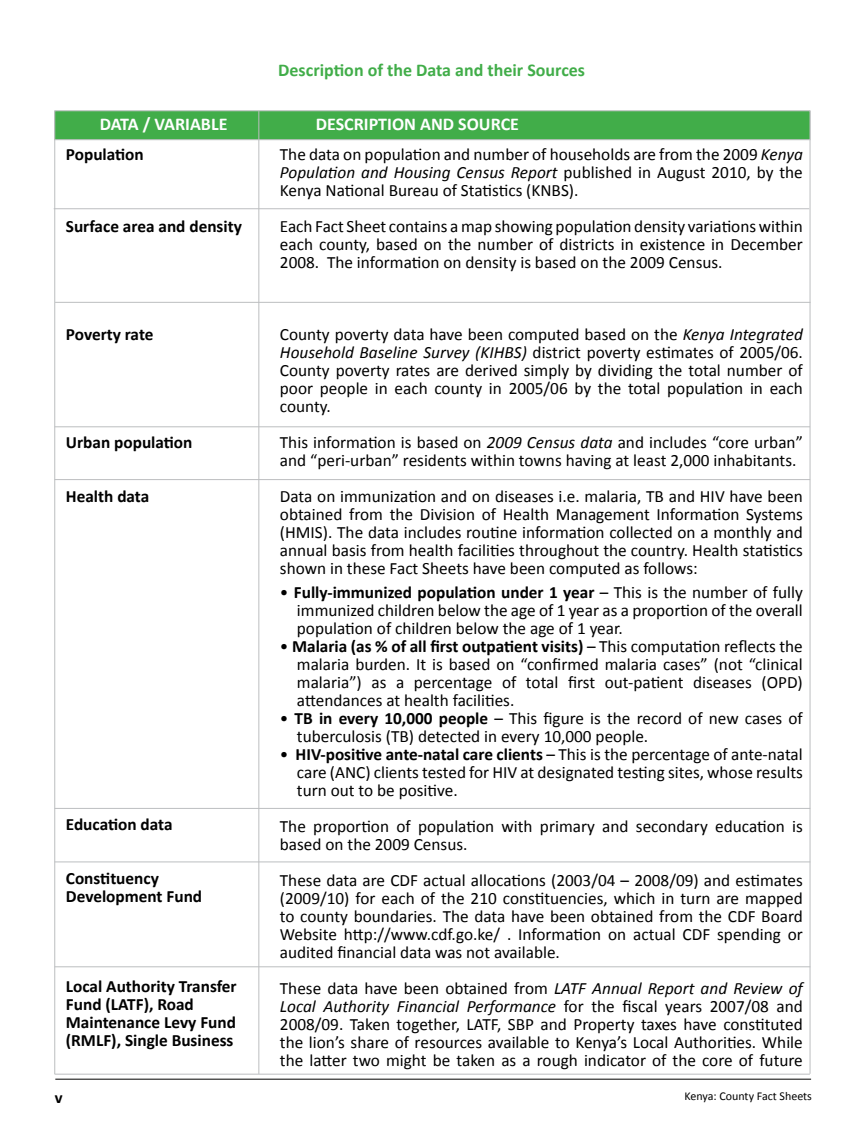
<style>
.page{position:relative;width:864px;height:1134px;background:#fff}
.page>*{position:absolute;margin:0;border:0;box-sizing:border-box;transform-origin:0 0}
.t1{font:700 18px "Calibri";color:#41ad49}
.t2{font:700 18px "Calibri";color:#fff}
.t3{font:17.25px/18px "Calibri";color:#000;text-align:justify}
.t4{font:700 17.25px/18px "Calibri";color:#000}
.t5{font:700 16.5px "Calibri";color:#000}
.t6{font:12px "Calibri";color:#000}
.s1{font-style:italic}
.s2{font-weight:700}
</style>
<div class="page">
<hr style="left:54px;top:111px;width:1px;height:963px;background:#bcbec0">
<hr style="left:810px;top:111px;width:1px;height:963px;background:#bcbec0">
<div style="left:55px;top:111px;width:755px;height:29px;background:#41ad49;border:1px solid #bcbec0"></div>
<hr style="left:259px;top:111px;width:1px;height:963px;background:#bcbec0">
<hr style="left:55px;top:427px;width:755px;height:1px;background:#bcbec0">
<hr style="left:55px;top:479px;width:755px;height:1px;background:#bcbec0">
<hr style="left:55px;top:808px;width:755px;height:1px;background:#bcbec0">
<hr style="left:55px;top:862px;width:755px;height:1px;background:#bcbec0">
<hr style="left:55px;top:967px;width:755px;height:1px;background:#bcbec0">
<hr style="left:55px;top:1074px;width:755px;height:1px;background:#bcbec0">
<hr style="left:55px;top:1079px;width:756px;height:1px;background:#000">
<hr style="left:55px;top:302px;width:756px;height:1px;background:#bcbec0">
<hr style="left:54px;top:208px;width:755px;height:1px;background:#bcbec0">
<p class="t1" style="left:278px;top:59px;width:308px">Description of the Data and their Sources</p>
<p class="t2" style="left:100px;top:113px;width:129px">DATA / VARIABLE</p>
<p class="t2" style="left:316px;top:113px;width:205px">DESCRIPTION AND SOURCE</p>
<p class="t4" style="left:66px;top:145px;width:79px">Population</p>
<p class="t4" style="left:66px;top:217px;width:178px">Surface area and density</p>
<p class="t4" style="left:66px;top:325px;width:89px">Poverty rate</p>
<p class="t4" style="left:66px;top:433px;width:128px">Urban population</p>
<p class="t4" style="left:66px;top:487px;width:85px">Health data</p>
<p class="t4" style="left:66px;top:816px;width:108px">Education data</p>
<p class="t4" style="left:66px;top:870px;width:138px">Constituency<br>Development Fund</p>
<p class="t4" style="left:66px;top:978px;width:172px">Local Authority Transfer<br>Fund (LATF), Road<br>Maintenance Levy Fund (RMLF), Single Business</p>
<p class="t3" style="left:280px;top:145px;width:524px">The data on population and number of households are from the 2009 <span class="s1">Kenya Population and Housing Census Report</span> published in August 2010, by the Kenya National Bureau of Statistics (KNBS).</p>
<p class="t3" style="left:280px;top:217px;width:525px">Each Fact Sheet contains a map showing population density variations within each county, based on the number of districts in existence in December 2008. The information on density is based on the 2009 Census.</p>
<p class="t3" style="left:280px;top:325px;width:524px">County poverty data have been computed based on the <span class="s1">Kenya Integrated Household Baseline Survey (KIHBS)</span> district poverty estimates of 2005/06.<br>County poverty rates are derived simply by dividing the total number of poor people in each county in 2005/06 by the total population in each county.</p>
<p class="t3" style="left:280px;top:433px;width:524px">This information is based on <span class="s1">2009 Census data</span> and includes “core urban” and “peri-urban” residents within towns having at least 2,000 inhabitants.</p>
<p class="t3" style="left:280px;top:487px;width:525px">Data on immunization and on diseases i.e. malaria, TB and HIV have been obtained from the Division of Health Management Information Systems (HMIS). The data includes routine information collected on a monthly and annual basis from health facilities throughout the country. Health statistics shown in these Fact Sheets have been computed as follows:</p>
<p class="t3" style="left:297px;top:583px;width:507px;text-indent:-17px">• <span class="s2">Fully-immunized population under 1 year</span> – This is the number of fully immunized children below the age of 1 year as a proportion of the overall population of children below the age of 1 year.</p>
<p class="t3" style="left:297px;top:637px;width:507px;text-indent:-17px">• <span class="s2">Malaria (as % of all first outpatient visits)</span> – This computation reflects the malaria burden. It is based on “confirmed malaria cases” (not “clinical malaria”) as a percentage of total first out-patient diseases (OPD) attendances at health facilities.</p>
<p class="t3" style="left:297px;top:709px;width:507px;text-indent:-17px">• <span class="s2">TB in every 10,000 people</span> – This figure is the record of new cases of tuberculosis (TB) detected in every 10,000 people.</p>
<p class="t3" style="left:297px;top:745px;width:507px;text-indent:-17px">• <span class="s2">HIV-positive ante-natal care clients</span> – This is the percentage of ante-natal care (ANC) clients tested for HIV at designated testing sites, whose results turn out to be positive.</p>
<p class="t3" style="left:280px;top:817px;width:524px">The proportion of population with primary and secondary education is based on the 2009 Census.</p>
<p class="t3" style="left:280px;top:871px;width:525px">These data are CDF actual allocations (2003/04 – 2008/09) and estimates (2009/10) for each of the 210 constituencies, which in turn are mapped to county boundaries. The data have been obtained from the CDF Board Website http://www.cdf.go.ke/ . Information on actual CDF spending or audited financial data was not available.</p>
<p class="t3" style="left:280px;top:979px;width:524px">These data have been obtained from <span class="s1">LATF Annual Report and Review of Local Authority Financial Performance</span> for the fiscal years 2007/08 and 2008/09. Taken together, LATF, SBP and Property taxes have constituted the lion’s share of resources available to Kenya’s Local Authorities. While the latter two might be taken as a rough indicator of the core of future</p>
<p class="t5" style="left:55px;top:1087px;width:9px">v</p>
<p class="t6" style="left:684px;top:1088px;width:129px">Kenya: County Fact Sheets</p>
</div>
